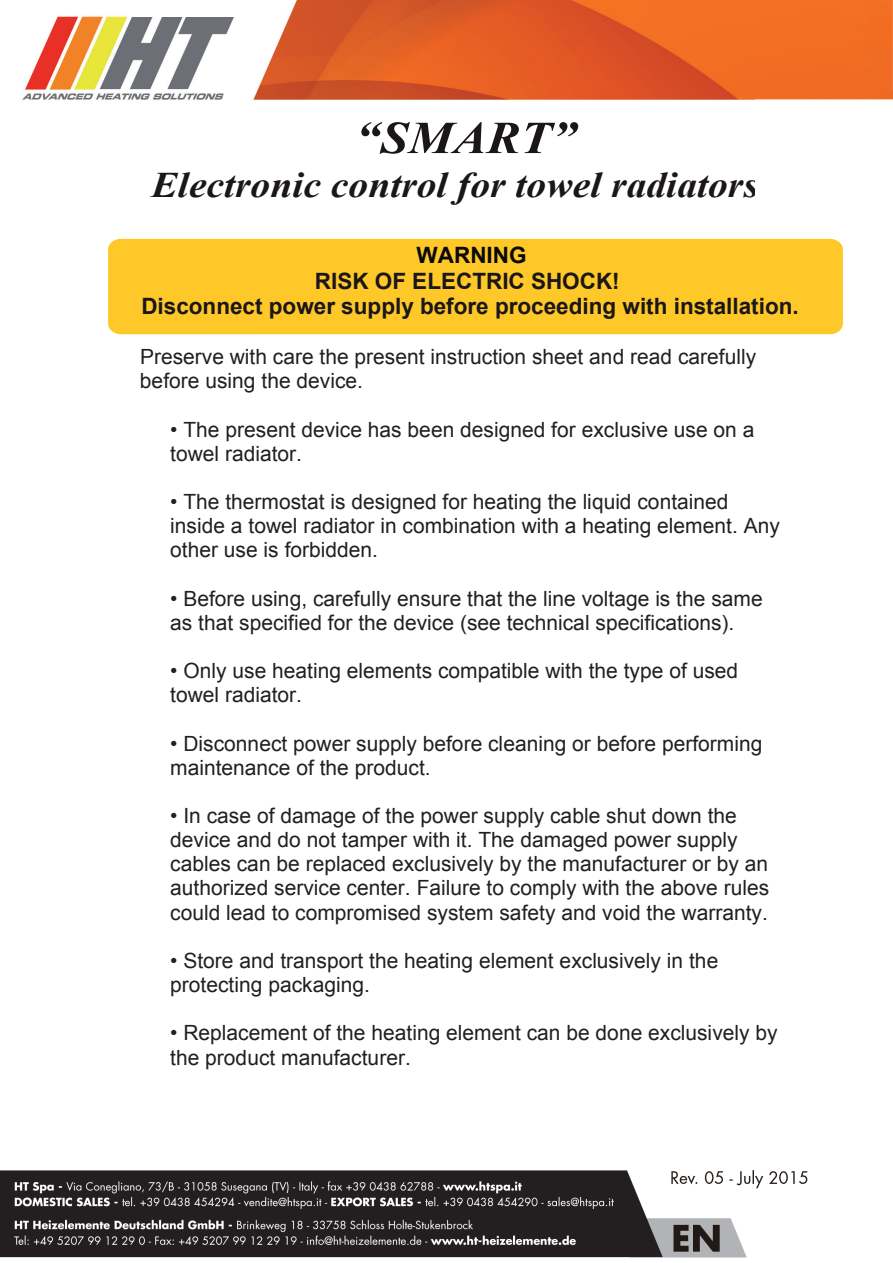
<style>
.page{position:relative;width:893px;height:1263px;background:#fff}
.page>*{position:absolute;margin:0;border:0;box-sizing:border-box;transform-origin:0 0}
.t1{font:italic 700 45.75px "Times New Roman";letter-spacing:.005em;color:#1a161a;scale:1.09 1}
.t2{font:italic 700 36px "Times New Roman";color:#1a161a;scale:1.1 1}
.t3{font:700 22.5px/24.9px "Arial";color:#1a161a;text-align:center}
.t4{font:700 22.5px "Arial";color:#0a090b}
.t5{font:21px/24.2px "Arial";color:#231f20}
</style>
<div class="page">
<div style="left:108px;top:238px;width:735px;height:97px;background:#fec828"></div>
<img style="left:22px;top:0;width:871px;height:100px">
<img style="left:755px;top:90px;width:138px;height:10px">
<img style="left:0;top:1170px;width:808px;height:88px">
<h1 class="t1" style="left:355px;top:106px;width:204px">“SMART”</h1>
<h2 class="t2" style="left:152px;top:160px;width:553px">Electronic control for towel radiators</h2>
<p class="t4" style="left:416px;top:240px;width:112px">WARNING</p>
<p class="t3" style="left:141px;top:269px;width:659px">RISK OF ELECTRIC SHOCK!<br>Disconnect power supply before proceeding with installation.</p>
<p class="t5" style="left:140px;top:345px;width:618px">Preserve with care the present instruction sheet and read carefully before using the device.</p>
<p class="t5" style="left:170px;top:417px;width:586px">• The present device has been designed for exclusive use on a towel radiator.</p>
<p class="t5" style="left:170px;top:490px;width:611px">• The thermostat is designed for heating the liquid contained inside a towel radiator in combination with a heating element. Any other use is forbidden.</p>
<p class="t5" style="left:170px;top:586px;width:594px">• Before using, carefully ensure that the line voltage is the same as that specified for the device (see technical specifications).</p>
<p class="t5" style="left:170px;top:659px;width:569px">• Only use heating elements compatible with the type of used towel radiator.</p>
<p class="t5" style="left:170px;top:731px;width:594px">• Disconnect power supply before cleaning or before performing maintenance of the product.</p>
<p class="t5" style="left:170px;top:804px;width:600px">• In case of damage of the power supply cable shut down the device and do not tamper with it. The damaged power supply cables can be replaced exclusively by the manufacturer or by an authorized service center. Failure to comply with the above rules could lead to compromised system safety and void the warranty.</p>
<p class="t5" style="left:170px;top:949px;width:550px">• Store and transport the heating element exclusively in the protecting packaging.</p>
<p class="t5" style="left:170px;top:1021px;width:609px">• Replacement of the heating element can be done exclusively by the product manufacturer.</p>
</div>
